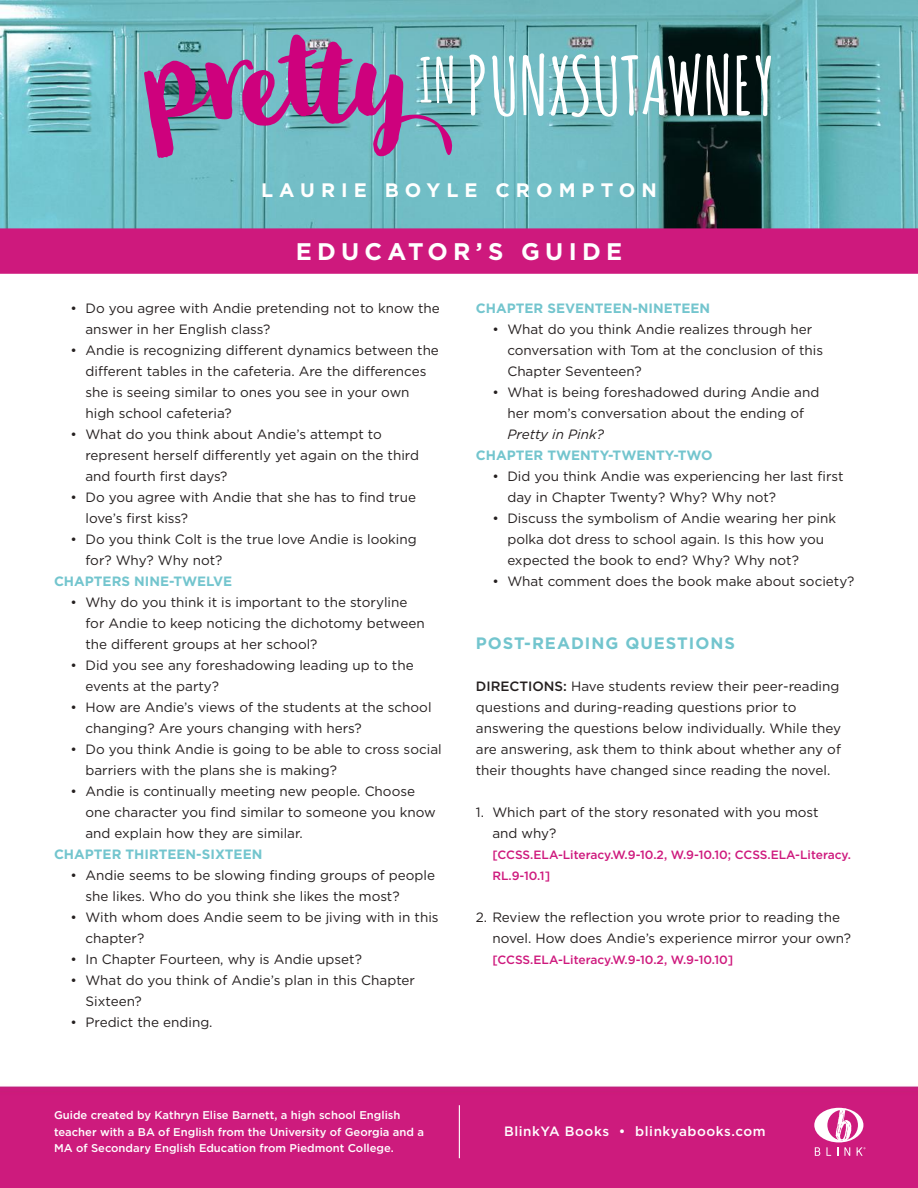
<style>
.page{position:relative;width:918px;height:1188px;background:#fff}
.page>*{position:absolute;margin:0;border:0;box-sizing:border-box;transform-origin:0 0}
.t1{font:700 79.35px "Amatic SC";color:#fff}
.t2{font:700 24px "Gotham";letter-spacing:.22em;color:#fff}
.t3{font:700 19.5px "Gotham";letter-spacing:.31em;color:#fff}
.t4{font:700 16.5px "Gotham";letter-spacing:.06em;color:#73c5ce}
.t5{font:13.5px/21px "Gotham";color:#241f1f}
.t6{font:700 13.5px "Gotham";color:#73c5ce}
.t7{font:500 13.5px "Gotham";letter-spacing:.04em;color:#fff}
.t8{font:italic 13.5px "Gotham";color:#241f1f}
.t9{font:500 12px/21px "Gotham";color:#ce197d}
.t10{font:500 11.25px/16.5px "Gotham";color:#fff}
.s1{font-weight:500}
</style>
<div class="page">
<img style="left:0;top:0;width:918px;height:1188px">
<svg style="left:144px;top:34px;width:309px;height:124px;background:#8b83ab"></svg>
<div style="left:0;top:228px;width:918px;height:46px;background:#ce197d"></div>
<hr style="left:459px;top:1105px;width:1px;height:53px;background:#fff">
<svg style="left:814px;top:1108px;width:51px;height:48px"></svg>
<h1 class="t1" style="left:419px;top:29px;width:357px"><sup>IN</sup> PUNXSUTAWNEY</h1>
<h3 class="t3" style="left:261px;top:177px;width:397px">LAURIE BOYLE CROMPTON</h3>
<h2 class="t2" style="left:296px;top:236px;width:328px">EDUCATOR’S GUIDE</h2>
<p class="t5" style="left:85px;top:298px;width:356px;text-indent:-15px">• Do you agree with Andie pretending not to know the answer in her English class?</p>
<p class="t5" style="left:85px;top:340px;width:355px;text-indent:-15px">• Andie is recognizing different dynamics between the different tables in the cafeteria. Are the differences she is seeing similar to ones you see in your own high school cafeteria?</p>
<p class="t5" style="left:85px;top:424px;width:335px;text-indent:-15px">• What do you think about Andie’s attempt to represent herself differently yet again on the third and fourth first days?</p>
<p class="t5" style="left:85px;top:487px;width:332px;text-indent:-15px">• Do you agree with Andie that she has to find true love’s first kiss?</p>
<p class="t5" style="left:85px;top:529px;width:333px;text-indent:-15px">• Do you think Colt is the true love Andie is looking for? Why? Why not?</p>
<p class="t6" style="left:54px;top:572px;width:180px">CHAPTERS NINE-TWELVE</p>
<p class="t5" style="left:85px;top:592px;width:341px;text-indent:-15px">• Why do you think it is important to the storyline for Andie to keep noticing the dichotomy between the different groups at her school?</p>
<p class="t5" style="left:85px;top:655px;width:330px;text-indent:-15px">• Did you see any foreshadowing leading up to the events at the party?</p>
<p class="t5" style="left:85px;top:697px;width:348px;text-indent:-15px">• How are Andie’s views of the students at the school changing? Are yours changing with hers?</p>
<p class="t5" style="left:85px;top:739px;width:358px;text-indent:-15px">• Do you think Andie is going to be able to cross social barriers with the plans she is making?</p>
<p class="t5" style="left:85px;top:781px;width:352px;text-indent:-15px">• Andie is continually meeting new people. Choose one character you find similar to someone you know and explain how they are similar.</p>
<p class="t6" style="left:54px;top:845px;width:210px">CHAPTER THIRTEEN-SIXTEEN</p>
<p class="t5" style="left:85px;top:865px;width:351px;text-indent:-15px">• Andie seems to be slowing finding groups of people she likes. Who do you think she likes the most?</p>
<p class="t5" style="left:85px;top:907px;width:355px;text-indent:-15px">• With whom does Andie seem to be jiving with in this chapter?</p>
<p class="t5" style="left:70px;top:949px;width:293px">• In Chapter Fourteen, why is Andie upset?</p>
<p class="t5" style="left:85px;top:970px;width:331px;text-indent:-15px">• What do you think of Andie’s plan in this Chapter<br>Sixteen?</p>
<p class="t5" style="left:70px;top:1012px;width:144px">• Predict the ending.</p>
<p class="t10" style="left:54px;top:1107px;width:372px">Guide created by Kathryn Elise Barnett, a high school English teacher with a BA of English from the University of Georgia and a<br>MA of Secondary English Education from Piedmont College.</p>
<p class="t6" style="left:476px;top:299px;width:236px">CHAPTER SEVENTEEN-NINETEEN</p>
<p class="t5" style="left:507px;top:319px;width:317px;text-indent:-15px">• What do you think Andie realizes through her conversation with Tom at the conclusion of this<br>Chapter Seventeen?</p>
<p class="t5" style="left:492px;top:382px;width:328px;text-align:center">• What is being foreshadowed during Andie and her mom’s conversation about the ending of</p>
<p class="t8" style="left:507px;top:426px;width:98px">Pretty in Pink?</p>
<p class="t6" style="left:476px;top:446px;width:238px">CHAPTER TWENTY-TWENTY-TWO</p>
<p class="t5" style="left:507px;top:466px;width:338px;text-indent:-15px">• Did you think Andie was experiencing her last first day in Chapter Twenty? Why? Why not?</p>
<p class="t5" style="left:507px;top:508px;width:330px;text-indent:-15px">• Discuss the symbolism of Andie wearing her pink polka dot dress to school again. Is this how you expected the book to end? Why? Why not?</p>
<p class="t5" style="left:492px;top:571px;width:364px">• What comment does the book make about society?</p>
<p class="t4" style="left:476px;top:632px;width:261px">POST-READING QUESTIONS</p>
<p class="t5" style="left:476px;top:676px;width:367px"><span class="s1">DIRECTIONS:</span> Have students review their peer-reading questions and during-reading questions prior to answering the questions below individually. While they are answering, ask them to think about whether any of their thoughts have changed since reading the novel.</p>
<p class="t5" style="left:492px;top:802px;width:328px;text-indent:-16px">1. Which part of the story resonated with you most and why?</p>
<p class="t9" style="left:492px;top:844px;width:360px">[CCSS.ELA-Literacy.W.9-10.2, W.9-10.10; CCSS.ELA-Literacy.<br>RL.9-10.1]</p>
<p class="t5" style="left:492px;top:907px;width:360px;text-indent:-16px">2. Review the reflection you wrote prior to reading the novel. How does Andie’s experience mirror your own?</p>
<p class="t9" style="left:492px;top:949px;width:243px">[CCSS.ELA-Literacy.W.9-10.2, W.9-10.10]</p>
<p class="t7" style="left:504px;top:1122px;width:263px">BlinkYA Books • blinkyabooks.com</p>
</div>
